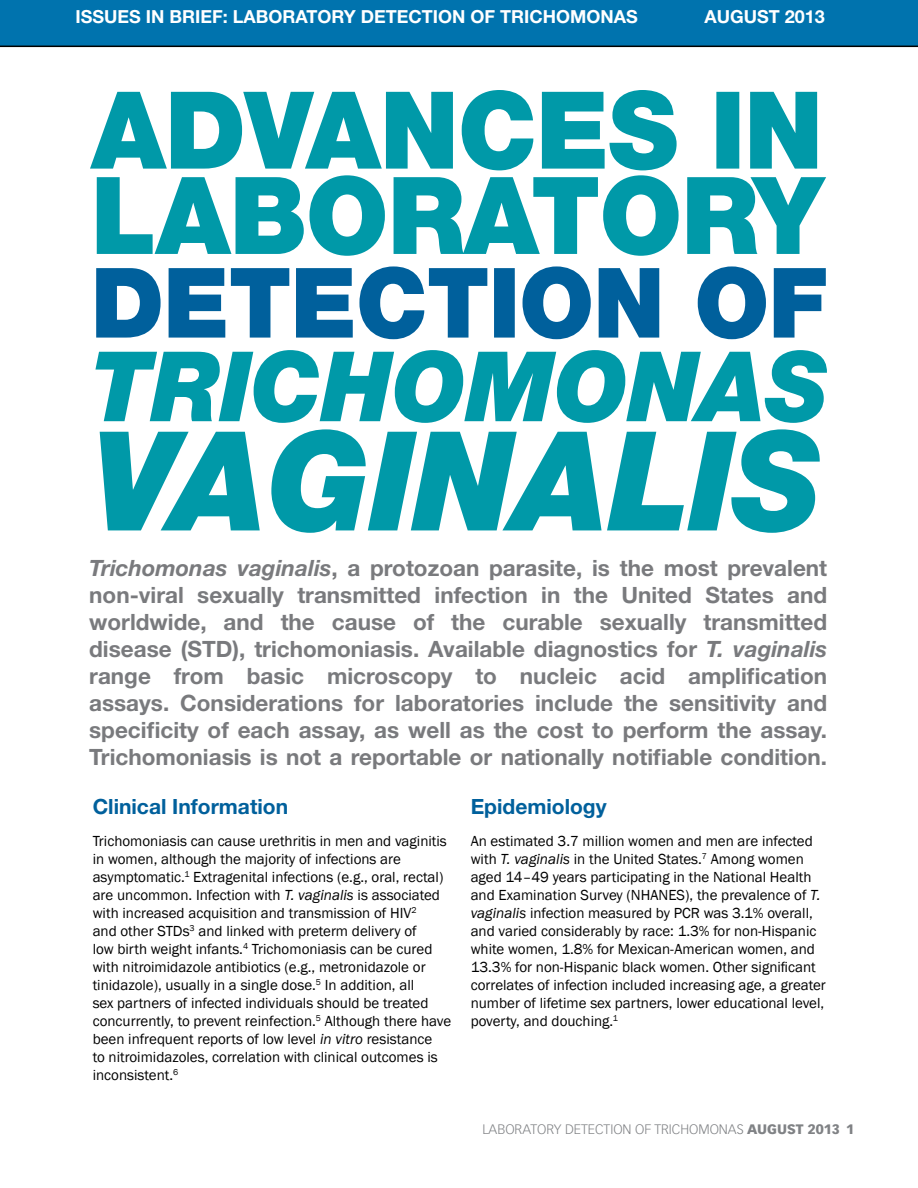
<style>
.page{position:relative;width:918px;height:1188px;background:#fff}
.page>*{position:absolute;margin:0;border:0;box-sizing:border-box;transform-origin:0 0}
.t1{font:700 22.5px/27px "Helvetica Neue LT Std";color:#797a7d;text-align:justify}
.t2{font:700 21px "Helvetica Neue LT Std";color:#00609c}
.t3{font:700 18px "Helvetica Neue LT Std";color:#fff}
.t4{font:15px/18px "Franklin Gothic";color:#000}
.t5{font:300 13.5px "Vectora LT Std";color:#808285}
.s1{font-style:italic}
.s2{font-weight:900}
</style>
<div class="page">
<svg style="left:100px;top:429px;width:720px;height:104px;fill:#0099a8"></svg>
<svg style="left:95px;top:350px;width:732px;height:73px;fill:#0099a8"></svg>
<svg style="left:96px;top:266px;width:730px;height:73px;fill:#00609c"></svg>
<svg style="left:97px;top:175px;width:729px;height:81px;fill:#0099a8"></svg>
<svg style="left:90px;top:90px;width:727px;height:80px;fill:#0099a8"></svg>
<div style="left:0;top:0;width:918px;height:47px;background:#0073ae"></div>
<p class="t3" style="left:76px;top:5px;width:19px">Issues</p>
<p class="t3" style="left:146px;top:5px;width:240px">in Brief: Laboratory Detecti</p>
<p class="t3" style="left:438px;top:5px;width:189px">on of Trichomonas</p>
<p class="t3" style="left:705px;top:5px;width:52px">August</p>
<p class="t3" style="left:785px;top:5px;width:42px">2013</p>
<p class="t1" style="left:89px;top:554px;width:740px"><span class="s1">Trichomonas vaginalis</span>, a protozoan parasite, is the most prevalent non-viral sexually transmitted infection in the United States and worldwide, and the cause of the curable sexually transmitted disease (STD), trichomoniasis. Available diagnostics for <span class="s1">T. vaginalis </span>range from basic microscopy to nucleic acid amplification assays. Considerations for laboratories include the sensitivity and specificity of each assay, as well as the cost to perform the assay.<br>Trichomoniasis is not a reportable or nationally notifiable condition.</p>
<h2 class="t2" style="left:93px;top:794px;width:197px">Clinical Information</h2>
<p class="t4" style="left:93px;top:832px;width:360px">Trichomoniasis can cause urethritis in men and vaginitis in women, although the majority of infections are asymptomatic.<sup>1</sup> Extragenital infections (e.g., oral, rectal) are uncommon. Infection with <span class="s1">T. vaginalis</span> is associated with increased acquisition and transmission of HIV<sup>2<br></sup>and other STDs<sup>3</sup> and linked with preterm delivery of<br>low birth weight infants.<sup>4</sup> Trichomoniasis can be cured with nitroimidazole antibiotics (e.g., metronidazole or tinidazole), usually in a single dose.<sup>5</sup> In addition, all<br>sex partners of infected individuals should be treated concurrently, to prevent reinfection.<sup>5</sup> Although there have been infrequent reports of low level <span class="s1">in vitro</span> resistance<br>to nitroimidazoles, correlation with clinical outcomes is inconsistent.<sup>6</sup></p>
<h2 class="t2" style="left:471px;top:794px;width:138px">Epidemiology</h2>
<p class="t4" style="left:471px;top:832px;width:357px">An estimated 3.7 million women and men are infected with <span class="s1">T. vaginalis</span> in the United States.<sup>7</sup> Among women aged 14–49 years participating in the National Health and Examination Survey (NHANES), the prevalence of <span class="s1">T. vaginalis</span> infection measured by PCR was 3.1% overall, and varied considerably by race: 1.3% for non-Hispanic white women, 1.8% for Mexican-American women, and 13.3% for non-Hispanic black women. Other significant correlates of infection included increasing age, a greater number of lifetime sex partners, lower educational level, poverty, and douching.<sup>1</sup></p>
<p class="t5" style="left:482px;top:1122px;width:373px">LABORATORY DETECTION OF TRICHOMONAS <span class="s2">AUGUST 2013 1</span></p>
</div>
